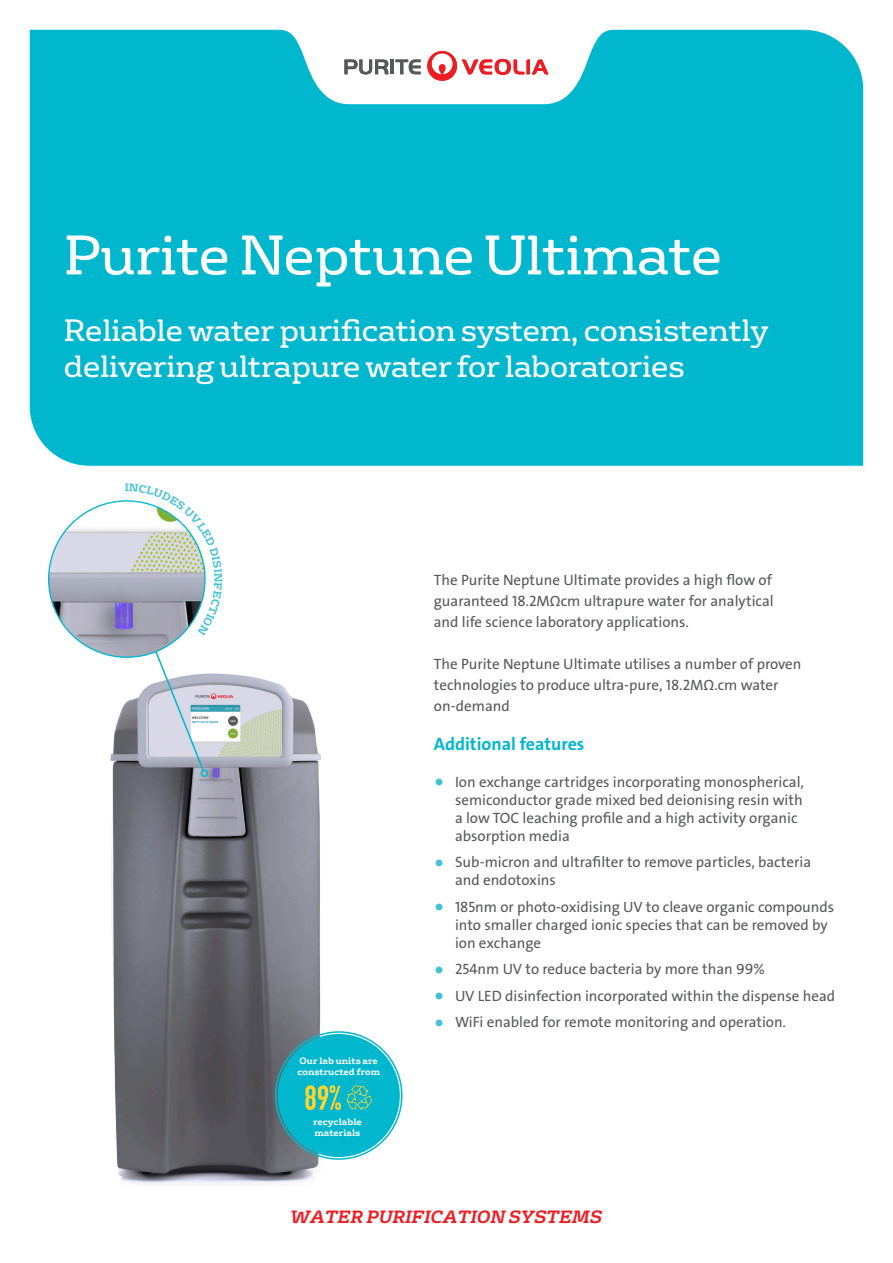
<style>
.page{position:relative;width:893px;height:1263px;background:#fff}
.page>*{position:absolute;margin:0;border:0;box-sizing:border-box;transform-origin:0 0}
.Top_Box_Title{font:54px "FS Rufus";letter-spacing:-.01em;color:#fff}
.Top_Box_Sub_Title{font:30px/36px "FS Rufus";letter-spacing:-.01em;color:#fff}
.Body_Copy_Header{font:18px "The Sans Veolia W7 Bld";color:#00b7ce}
.t1{font:italic 700 17.25px "FS Rufus";color:#ee1d23}
.New_Body_Copy{font:15px/18px "The Sans Veolia W5 Pla";color:#57585a}
.t2{font:700 10.5px "FS Rufus";color:#41c2d5}
.New_Body_Copy-2{font:700 9px/10.8px "FS Rufus";color:#fff}
.s1{font-family:"DIN Pro";font-weight:500;font-size:21px;color:#41c2d5}
</style>
<div class="page">
<div style="left:30px;top:30px;width:833px;height:436px;background:#00b7ce"></div>
<img style="left:110px;top:673px;width:216px;height:513px">
<svg style="left:427px;top:51px;width:121px;height:30px"></svg>
<svg style="left:344px;top:60px;width:44px;height:14px"></svg>
<hr style="left:391px;top:60px;width:3px;height:14px;background:#57585a">
<svg style="left:395px;top:60px;width:26px;height:14px"></svg>
<div style="left:278px;top:1034px;width:122px;height:123px;background:#00b7ce;border-radius:50%"></div>
<svg style="left:305px;top:1085px;width:36px;height:25px"></svg>
<svg style="left:347px;top:1085px;width:25px;height:25px"></svg>
<div style="left:201px;top:769px;width:7px;height:8px;border:2px solid #00b7ce;border-radius:50%"></div>
<img style="left:49px;top:501px;width:156px;height:156px;border-radius:78px">
<svg style="left:129px;top:500px;width:93px;height:272px"></svg>
<p class="Top_Box_Title" style="left:64px;top:211px;width:660px">Purite Neptune Ultimate</p>
<p class="Top_Box_Sub_Title" style="left:64px;top:311px;width:706px">Reliable water purification system, consistently delivering ultrapure water for laboratories</p>
<p class="t2" style="left:125px;top:478px;width:6px">I</p>
<p class="New_Body_Copy-2" style="left:297px;top:1054px;width:84px">Our lab units are constructed from</p>
<p class="New_Body_Copy-2" style="left:313px;top:1116px;width:50px">recyclable materials</p>
<p class="New_Body_Copy" style="left:434px;top:570px;width:341px;line-height:21px">The Purite Neptune Ultimate provides a high flow of guaranteed 18.2MΩcm ultrapure water for analytical and life science laboratory applications.</p>
<p class="New_Body_Copy" style="left:434px;top:654px;width:369px;line-height:21px">The Purite Neptune Ultimate utilises a number of proven technologies to produce ultra-pure, 18.2MΩ.cm water on-demand</p>
<p class="Body_Copy_Header" style="left:434px;top:732px;width:152px">Additional features</p>
<p class="New_Body_Copy" style="left:455px;top:773px;width:350px;text-indent:-21px"><span class="s1">•</span> Ion exchange cartridges incorporating monospherical, semiconductor grade mixed bed deionising resin with a low TOC leaching profile and a high activity organic absorption media</p>
<p class="New_Body_Copy" style="left:455px;top:853px;width:358px;text-indent:-21px"><span class="s1">•</span> Sub-micron and ultrafilter to remove particles, bacteria and endotoxins</p>
<p class="New_Body_Copy" style="left:455px;top:898px;width:381px;text-indent:-21px"><span class="s1">•</span> 185nm or photo-oxidising UV to cleave organic compounds into smaller charged ionic species that can be removed by ion exchange</p>
<p class="New_Body_Copy" style="left:434px;top:960px;width:332px"><span class="s1">•</span> 254nm UV to reduce bacteria by more than 99%</p>
<p class="New_Body_Copy" style="left:434px;top:987px;width:403px"><span class="s1">•</span> UV LED disinfection incorporated within the dispense head</p>
<p class="New_Body_Copy" style="left:434px;top:1013px;width:354px"><span class="s1">•</span> WiFi enabled for remote monitoring and operation.</p>
<p class="t1" style="left:290px;top:1201px;width:313px">WATER PURIFICATION SYSTEMS</p>
</div>
